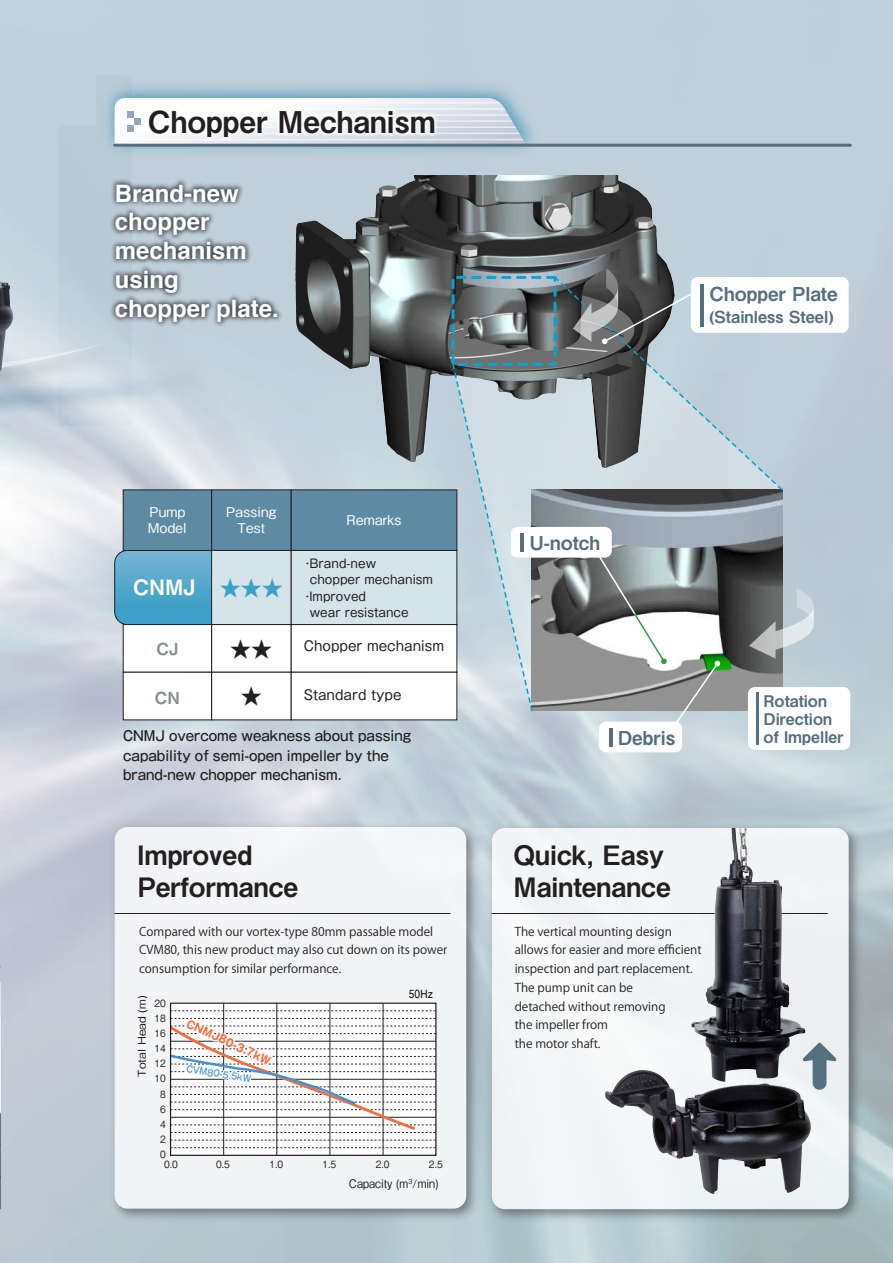
<style>
.page{position:relative;width:893px;height:1263px;background:#fff}
.page>*{position:absolute;margin:0;border:0;box-sizing:border-box;transform-origin:0 0}
.t1{font:30px "Midashi Go Pro MB31";color:#231f20}
.t2{font:26.7px/32.1px "Midashi Go Pro MB31";color:#231f20}
.t3{font:700 24px/28.8px "Helvetica";color:#fff}
.t4{font:21.15px "Midashi Go Pro MB31";color:#fff}
.t5{font:700 21px "Futo Go B101 Pro";color:#231f20}
.t6{font:19.2px "Midashi Go Pro MB31";color:#566f7f}
.t7{font:16.5px "Midashi Go Pro MB31";color:#566f7f}
.t8{font:16.5px "Midashi Go Pro MB31";color:#7e8f86}
.t9{font:16.05px/18.1px "Midashi Go Pro MB31";color:#566f7f}
.t10{font:500 13.65px/19.5px "Gothic MB101 Pro";color:#231f20;scale:.9 1}
.t11{font:13.5px "Gothic MB101 Pro";color:#231f20}
.t12{font:500 13.5px/16.2px "Gothic BBB Pro";letter-spacing:.02em;color:#fff}
.t13{font:12px/18.8px "Koz Go Pro";color:#231f20}
.t14{font:12px "Gothic MB101 Pro";color:#231f20}
.t15{font:500 11.85px "Gothic BBB Pro";color:#231f20;scale:.91 1}
.t16{font:700 11.25px "Futo Go B101 Pro";color:#231f20;scale:.91 1}
.t17{font:700 11.1px "Gothic MB101 Pro";color:#f36f42;scale:.94 1}
.t18{font:500 10.8px "Gothic BBB Pro";color:#231f20;scale:1.1 1}
.t19{font:500 9.9px/15.1px "Gothic BBB Pro";color:#231f20;text-align:center;scale:.91 1}
.t20{font:500 9px "Gothic MB101 Pro";color:#4194d0;scale:.91 1}
.s1{font-family:"Futo Go B101 Pro";font-weight:700;font-size:21px;color:#3ea0c7}
</style>
<div class="page">
<img style="left:0;top:0;width:893px;height:1263px">
<img style="left:0;top:0;width:257px;height:466px">
<img style="left:0;top:0;width:132px;height:425px">
<svg style="left:0;top:0;width:107px;height:404px;background:#c2d1dc"></svg>
<img style="left:106px;top:818px;width:760px;height:408px">
<div style="left:115px;top:827px;width:351px;height:381px;background:#f1f4f6;border-radius:13px"></div>
<svg style="left:492px;top:828px;width:357px;height:381px;fill:#f1f5f6"></svg>
<hr style="left:115px;top:913px;width:335px;height:1px;background:#231f20">
<hr style="left:492px;top:913px;width:335px;height:1px;background:#231f20">
<img style="left:493px;top:75px;width:56px;height:88px">
<svg style="left:493px;top:98px;width:33px;height:46px"></svg>
<hr style="left:115px;top:144px;width:735px;height:3px;background:#566f7f">
<hr style="left:115px;top:102px;width:411px;height:1px;background:#fff">
<hr style="left:115px;top:108px;width:411px;height:2px;background:#fff">
<hr style="left:115px;top:114px;width:411px;height:2px;background:#fff">
<hr style="left:115px;top:120px;width:411px;height:2px;background:#fff">
<hr style="left:115px;top:126px;width:411px;height:2px;background:#fff">
<hr style="left:115px;top:133px;width:411px;height:1px;background:#fff">
<hr style="left:115px;top:139px;width:411px;height:1px;background:#fff">
<img style="left:91px;top:50px;width:402px;height:146px">
<div style="left:127px;top:111px;width:7px;height:7px;background:#95a8b5"></div>
<div style="left:134px;top:118px;width:7px;height:7px;background:#95a8b5"></div>
<svg style="left:455px;top:280px;width:98px;height:210px;background:#83898b"></svg>
<svg style="left:114px;top:549px;width:97px;height:76px;background:#54a6ca"></svg>
<div style="left:291px;top:489px;width:166px;height:62px;background:#5e8ba3"></div>
<div style="left:211px;top:489px;width:80px;height:62px;background:#5e8ba3"></div>
<div style="left:123px;top:489px;width:89px;height:62px;background:#5e8ba3;border:1px solid #231f20"></div>
<div style="left:291px;top:550px;width:166px;height:75px;background:#d5e3ea;border:1px solid #231f20"></div>
<div style="left:291px;top:624px;width:166px;height:49px;background:#fff;border:1px solid #231f20"></div>
<div style="left:291px;top:672px;width:166px;height:48px;background:#fff;border:1px solid #231f20"></div>
<div style="left:211px;top:550px;width:80px;height:75px;background:#d5e3ea;border:1px solid #231f20"></div>
<div style="left:211px;top:624px;width:80px;height:49px;background:#fff;border:1px solid #231f20"></div>
<div style="left:211px;top:672px;width:80px;height:48px;background:#fff;border:1px solid #231f20"></div>
<div style="left:123px;top:624px;width:89px;height:49px;background:#fff;border:1px solid #231f20"></div>
<div style="left:123px;top:672px;width:89px;height:48px;background:#fff;border:1px solid #231f20"></div>
<div style="left:171px;top:1002px;width:265px;height:153px;background:#fff"></div>
<hr style="left:330px;top:1003px;width:1px;height:152px;background:#231f20">
<hr style="left:383px;top:1003px;width:1px;height:152px;background:#231f20">
<hr style="left:223px;top:1003px;width:1px;height:152px;background:#231f20">
<hr style="left:276px;top:1003px;width:1px;height:152px;background:#231f20">
<svg style="left:172px;top:1140px;width:262px;height:1px"></svg>
<svg style="left:172px;top:1147px;width:262px;height:1px"></svg>
<div style="left:170px;top:1002px;width:266px;height:154px;border:1px solid #231f20"></div>
<img style="left:341px;top:175px;width:87px;height:287px">
<img style="left:59px;top:125px;width:282px;height:337px">
<svg style="left:171px;top:1010px;width:265px;height:123px"></svg>
<svg style="left:803px;top:1043px;width:33px;height:47px;background:#a4b2ba"></svg>
<img style="left:534px;top:490px;width:248px;height:221px">
<div style="left:451px;top:276px;width:105px;height:90px;border:3px dashed #09a3cf"></div>
<svg style="left:553px;top:275px;width:231px;height:217px;background:#a9b5bc"></svg>
<svg style="left:451px;top:363px;width:83px;height:349px;background:#c0cfd7"></svg>
<svg style="left:592px;top:546px;width:129px;height:191px"></svg>
<div style="left:691px;top:277px;width:158px;height:56px;background:#fff;border-radius:7px"></div>
<hr style="left:701px;top:284px;width:3px;height:42px;background:#566f7f">
<div style="left:511px;top:527px;width:101px;height:31px;background:#fff;border-radius:7px"></div>
<hr style="left:521px;top:533px;width:3px;height:19px;background:#566f7f">
<div style="left:599px;top:722px;width:83px;height:30px;background:#fff;border-radius:7px"></div>
<hr style="left:609px;top:728px;width:3px;height:19px;background:#566f7f">
<div style="left:748px;top:687px;width:102px;height:63px;background:#fff;border-radius:7px"></div>
<hr style="left:756px;top:692px;width:3px;height:53px;background:#566f7f">
<svg style="left:573px;top:268px;width:120px;height:77px;background:#72777a"></svg>
<svg style="left:749px;top:588px;width:65px;height:71px;background:#9ca4a8"></svg>
<img style="left:691px;top:828px;width:113px;height:254px">
<svg style="left:0;top:976px;width:1px;height:233px"></svg>
<img style="left:0;top:281px;width:13px;height:90px">
<h1 class="t1" style="left:148px;top:98px;width:289px">Chopper Mechanism</h1>
<h3 class="t3" style="left:115px;top:179px;width:166px">Brand-new chopper mechanism using chopper plate.</h3>
<h3 class="t6" style="left:709px;top:278px;width:130px">Chopper Plate</h3>
<h3 class="t7" style="left:709px;top:304px;width:126px">(Stainless Steel)</h3>
<p class="t12" style="left:148px;top:502px;width:40px">Pump<br>Model</p>
<p class="t12" style="left:226px;top:502px;width:52px;text-align:center">Passing<br>Test</p>
<p class="t12" style="left:347px;top:510px;width:56px">Remarks</p>
<p class="t14" style="left:301px;top:553px;width:76px">・Brand-new</p>
<p class="t14" style="left:310px;top:569px;width:125px">chopper mechanism</p>
<p class="t14" style="left:301px;top:586px;width:66px">・Improved</p>
<p class="t14" style="left:310px;top:602px;width:100px">wear resistance</p>
<p class="t11" style="left:304px;top:635px;width:142px">Chopper mechanism</p>
<p class="t11" style="left:304px;top:684px;width:99px">Standard type</p>
<h3 class="t4" style="left:133px;top:570px;width:151px">CNMJ <span class="s1">★★★</span></h3>
<h3 class="t5" style="left:230px;top:632px;width:43px">★★</h3>
<h3 class="t5" style="left:241px;top:679px;width:22px">★</h3>
<p class="t10" style="left:123px;top:725px;width:322px">CNMJ overcome weakness about passing capability of semi-open impeller by the brand-new chopper mechanism.</p>
<h3 class="t8" style="left:157px;top:636px;width:23px">CJ</h3>
<h3 class="t8" style="left:155px;top:684px;width:27px">CN</h3>
<h3 class="t6" style="left:529px;top:527px;width:72px">U-notch</h3>
<h3 class="t6" style="left:618px;top:722px;width:59px">Debris</h3>
<h2 class="t2" style="left:137px;top:836px;width:162px">Improved<br>Performance</h2>
<h2 class="t2" style="left:513px;top:836px;width:159px">Quick, Easy<br>Maintenance</h2>
<p class="t13" style="left:139px;top:922px;width:310px">Compared with our vortex-type 80mm passable model<br>CVM80, this new product may also cut down on its power consumption for similar performance.</p>
<p class="t13" style="left:515px;top:922px;width:188px">The vertical mounting design allows for easier and more efficient inspection and part replacement.<br>The pump unit can be<br>detached without removing<br>the impeller from<br>the motor shaft.</p>
<p class="t16" style="left:409px;top:985px;width:28px">50Hz</p>
<p class="t18" style="left:133px;top:1077px;width:75px;rotate:-90deg">Total Head (m)</p>
<p class="t19" style="left:155px;top:994px;width:14px">20<br>18<br>16<br>14<br>12<br>10<br>8<br>6<br>4<br>2<br>0</p>
<p class="t19" style="left:164px;top:1156px;width:17px">0.0</p>
<p class="t19" style="left:216px;top:1156px;width:17px">0.5</p>
<p class="t19" style="left:269px;top:1156px;width:17px">1.0</p>
<p class="t19" style="left:323px;top:1156px;width:17px">1.5</p>
<p class="t19" style="left:376px;top:1156px;width:17px">2.0</p>
<p class="t19" style="left:429px;top:1156px;width:17px">2.5</p>
<p class="t17" style="left:191px;top:1014px;width:98px;rotate:25deg">CNMJ80-3.7kW</p>
<p class="t20" style="left:187px;top:1062px;width:73px;rotate:8deg">CVM80-5.5kW</p>
<p class="t15" style="left:349px;top:1174px;width:100px">Capacity (m<sup>3</sup>/min)</p>
<h3 class="t9" style="left:763px;top:689px;width:81px">Rotation<br>Direction of Impeller</h3>
</div>
